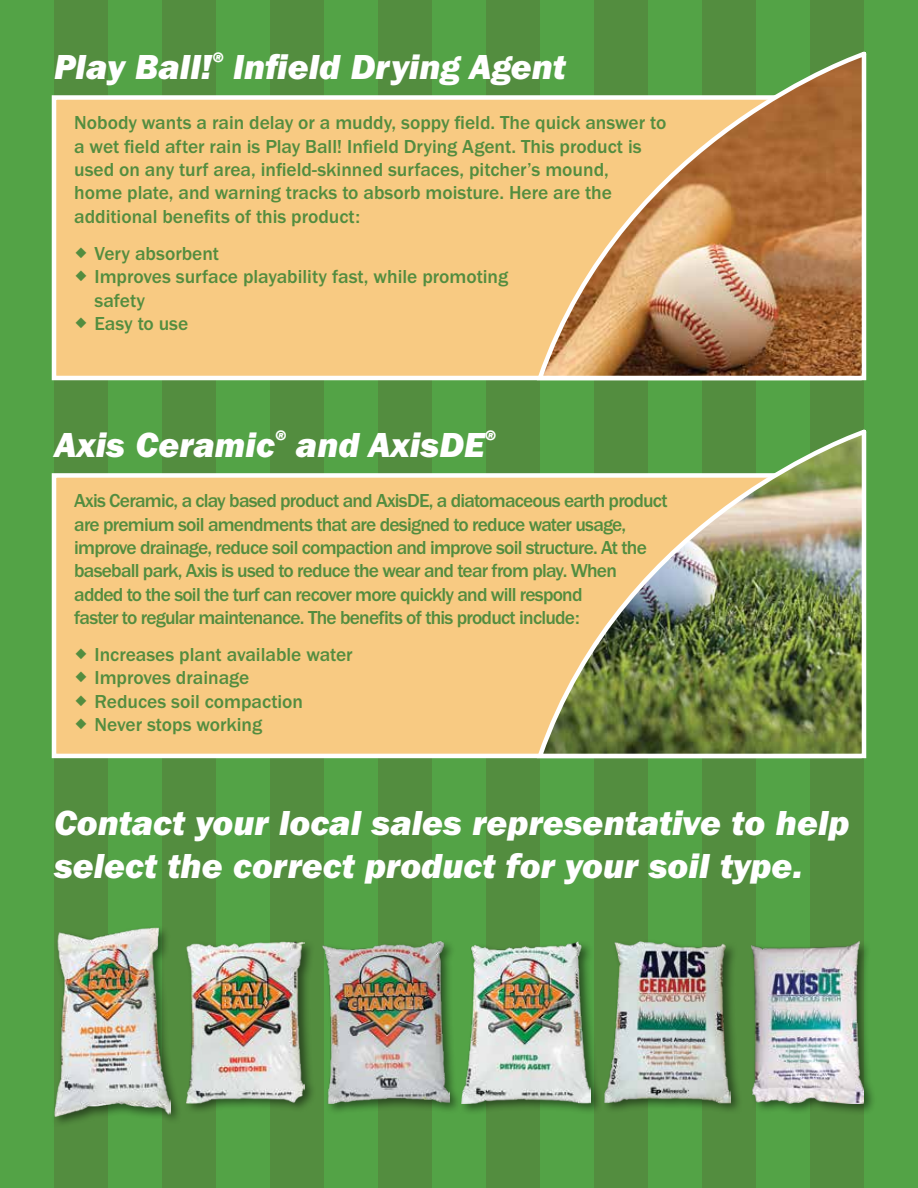
<style>
.page{position:relative;width:918px;height:1188px;background:#fff}
.page>*{position:absolute;margin:0;border:0;box-sizing:border-box;transform-origin:0 0}
.t1{font:36px/43.2px "ITC Franklin Gothic Std Hvy It";color:#fff}
.t2{font:500 19.5px/23.4px "Franklin Gothic URW";letter-spacing:-.015em;color:#538d3f}
.t3{font:500 19.5px/23.4px "Franklin Gothic URW";letter-spacing:-.04em;color:#538d3f}
</style>
<div class="page">
<div style="left:864px;top:0;width:54px;height:1188px;background:#53a346"></div>
<div style="left:756px;top:0;width:54px;height:1188px;background:#53a346"></div>
<div style="left:648px;top:0;width:54px;height:1188px;background:#53a346"></div>
<div style="left:540px;top:0;width:54px;height:1188px;background:#53a346"></div>
<div style="left:432px;top:0;width:54px;height:1188px;background:#53a346"></div>
<div style="left:324px;top:0;width:54px;height:1188px;background:#53a346"></div>
<div style="left:216px;top:0;width:54px;height:1188px;background:#53a346"></div>
<div style="left:108px;top:0;width:54px;height:1188px;background:#53a346"></div>
<div style="left:0;top:0;width:54px;height:1188px;background:#53a346"></div>
<div style="left:810px;top:0;width:54px;height:1188px;background:#538d3f"></div>
<div style="left:702px;top:0;width:54px;height:1188px;background:#538d3f"></div>
<div style="left:594px;top:0;width:54px;height:1188px;background:#538d3f"></div>
<div style="left:486px;top:0;width:54px;height:1188px;background:#538d3f"></div>
<div style="left:378px;top:0;width:54px;height:1188px;background:#538d3f"></div>
<div style="left:270px;top:0;width:54px;height:1188px;background:#538d3f"></div>
<div style="left:162px;top:0;width:54px;height:1188px;background:#538d3f"></div>
<div style="left:54px;top:0;width:54px;height:1188px;background:#538d3f"></div>
<div style="left:52px;top:95px;width:810px;height:285px;background:#f8ca82;border:4px solid #fff"></div>
<img style="left:534px;top:51px;width:333px;height:330px">
<div style="left:52px;top:473px;width:810px;height:285px;background:#f8ca82;border:4px solid #fff"></div>
<img style="left:534px;top:429px;width:333px;height:330px">
<div style="left:51px;top:925px;width:131px;height:203px;background:#000;opacity:.5"></div>
<img style="left:54px;top:928px;width:116px;height:189px">
<div style="left:184px;top:938px;width:133px;height:177px;background:#000;opacity:.5"></div>
<img style="left:186px;top:941px;width:119px;height:162px">
<div style="left:320px;top:938px;width:142px;height:177px;background:#000;opacity:.5"></div>
<img style="left:322px;top:941px;width:127px;height:162px">
<div style="left:459px;top:939px;width:144px;height:177px;background:#000;opacity:.5"></div>
<img style="left:462px;top:941px;width:129px;height:162px">
<div style="left:749px;top:939px;width:128px;height:177px;background:#000;opacity:.5"></div>
<img style="left:752px;top:941px;width:112px;height:162px">
<div style="left:601px;top:938px;width:142px;height:177px;background:#000;opacity:.5"></div>
<img style="left:603px;top:941px;width:128px;height:162px">
<h1 class="t1" style="left:54px;top:45px;width:513px">Play Ball!<sup>®</sup> Infield Drying Agent</h1>
<p class="t2" style="left:74px;top:111px;width:594px">Nobody wants a rain delay or a muddy, soppy field. The quick answer to a wet field after rain is Play Ball! Infield Drying Agent. This product is used on any turf area, infield-skinned surfaces, pitcher’s mound,<br>home plate, and warning tracks to absorb moisture. Here are the additional benefits of this product:</p>
<p class="t2" style="left:94px;top:241px;width:415px">Very absorbent<br>Improves surface playability fast, while promoting safety<br>Easy to use</p>
<h1 class="t1" style="left:54px;top:423px;width:443px">Axis Ceramic<sup>®</sup> and AxisDE<sup>®</sup></h1>
<p class="t3" style="left:74px;top:489px;width:595px">Axis Ceramic, a clay based product and AxisDE, a diatomaceous earth product are premium soil amendments that are designed to reduce water usage, improve drainage, reduce soil compaction and improve soil structure. At the baseball park, Axis is used to reduce the wear and tear from play. When added to the soil the turf can recover more quickly and will respond<br>faster to regular maintenance. The benefits of this product include:</p>
<p class="t2" style="left:94px;top:643px;width:260px">Increases plant available water<br>Improves drainage<br>Reduces soil compaction<br>Never stops working</p>
<h1 class="t1" style="left:54px;top:801px;width:797px">Contact your local sales representative to help select the correct product for your soil type.</h1>
</div>
